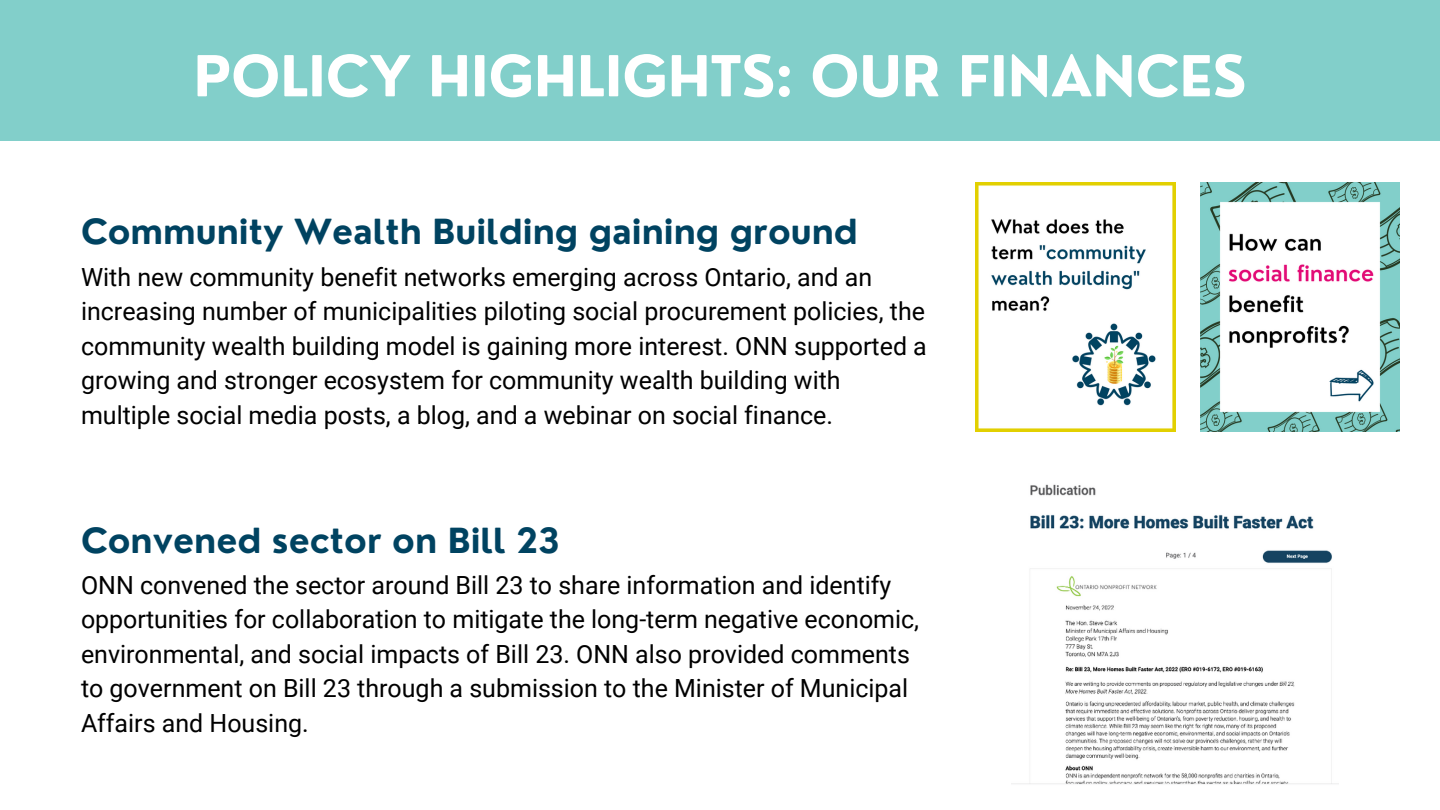
<style>
.page{position:relative;width:1440px;height:810px;background:#fff}
.page>*{position:absolute;margin:0;border:0;box-sizing:border-box;transform-origin:0 0}
.t1{font:700 55px "Nourd";color:#fff}
.t2{font:700 33.8px "Nourd";color:#004361}
.t3{font:25px/34.5px "Roboto";color:#000}
</style>
<div class="page">
<div style="left:0;top:0;width:1440px;height:141px;background:#82cfca"></div>
<img style="left:976px;top:182px;width:199px;height:249px">
<img style="left:1200px;top:182px;width:200px;height:249px">
<img style="left:1011px;top:484px;width:327px;height:301px">
<p class="t1" style="left:193px;top:41px;width:1055px">POLICY HIGHLIGHTS: OUR FINANCES</p>
<p class="t2" style="left:81px;top:210px;width:778px">Community Wealth Building gaining ground</p>
<p class="t3" style="left:81px;top:260px;width:847px">With new community benefit networks emerging across Ontario, and an increasing number of municipalities piloting social procurement policies, the community wealth building model is gaining more interest. ONN supported a growing and stronger ecosystem for community wealth building with multiple social media posts, a blog, and a webinar on social finance.</p>
<p class="t2" style="left:81px;top:519px;width:480px">Convened sector on Bill 23</p>
<p class="t3" style="left:81px;top:568px;width:840px">ONN convened the sector around Bill 23 to share information and identify opportunities for collaboration to mitigate the long-term negative economic, environmental, and social impacts of Bill 23. ONN also provided comments to government on Bill 23 through a submission to the Minister of Municipal Affairs and Housing.</p>
</div>
